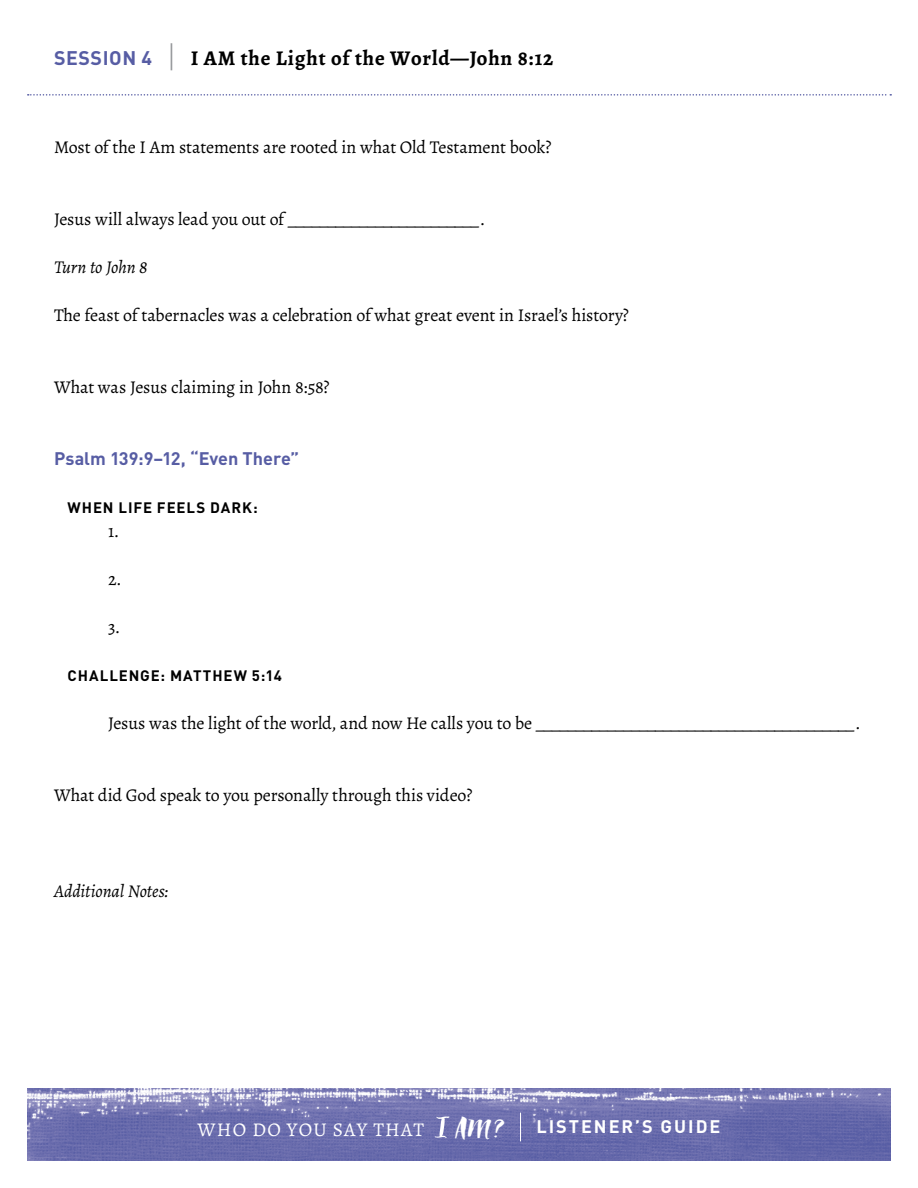
<style>
.page{position:relative;width:918px;height:1188px;background:#fff}
.page>*{position:absolute;margin:0;border:0;box-sizing:border-box;transform-origin:0 0}
.t1{font:700 21px "Alegreya";letter-spacing:.04em;color:#000}
.t2{font:19.5px "Alegreya";letter-spacing:.06em;color:#fff}
.t3{font:18px "Alegreya";letter-spacing:-.01em;color:#000}
.t4{font:italic 18px "Alegreya";letter-spacing:-.005em;color:#000}
.t5{font:700 18px "DINOT";color:#575da4}
.t6{font:700 15px "DINOT";letter-spacing:.06em;color:#000}
.s1{font-family:"DINOT";font-size:19.5px;color:#575da4}
.s2{font-family:"DINOT";font-weight:400;font-size:31.5px;color:#939598}
.s3{font-family:"Stylish Brush";font-size:31.5px}
.s4{font-family:"DINOT";font-weight:700;font-size:18px}
</style>
<div class="page">
<img style="left:27px;top:1089px;width:864px;height:72px">
<svg style="left:435px;top:1116px;width:15px;height:22px"></svg>
<svg style="left:520px;top:1113px;width:1px;height:28px"></svg>
<svg style="left:28px;top:94px;width:863px;height:2px"></svg>
<p class="t1" style="left:54px;top:44px;width:501px"><span class="s1">SESSION 4</span> <span class="s2">|</span> I AM the Light of the World—John 8:12</p>
<p class="t3" style="left:54px;top:136px;width:499px">Most of the I Am statements are rooted in what Old Testament book?</p>
<p class="t3" style="left:54px;top:208px;width:432px">Jesus will always lead you out of ________________________.</p>
<p class="t4" style="left:54px;top:256px;width:95px">Turn to John 8</p>
<p class="t3" style="left:54px;top:304px;width:577px">The feast of tabernacles was a celebration of what great event in Israel’s history?</p>
<p class="t3" style="left:54px;top:376px;width:277px">What was Jesus claiming in John 8:58?</p>
<p class="t5" style="left:54px;top:447px;width:247px">Psalm 139:9–12, “Even There”</p>
<p class="t6" style="left:68px;top:498px;width:192px">WHEN LIFE FEELS DARK:</p>
<p class="t3" style="left:108px;top:520px;width:12px">1.</p>
<p class="t3" style="left:108px;top:568px;width:15px">2.</p>
<p class="t3" style="left:108px;top:616px;width:13px">3.</p>
<p class="t6" style="left:68px;top:666px;width:216px">CHALLENGE: MATTHEW 5:14</p>
<p class="t3" style="left:108px;top:712px;width:754px">Jesus was the light of the world, and now He calls you to be ________________________________________.</p>
<p class="t3" style="left:54px;top:784px;width:420px">What did God speak to you personally through this video?</p>
<p class="t4" style="left:54px;top:880px;width:116px">Additional Notes:</p>
<p class="t2" style="left:198px;top:1117px;width:524px">WHO DO YOU SAY THAT <span class="s3">AM?</span> <span class="s4">LISTENER’S GUIDE</span></p>
</div>
